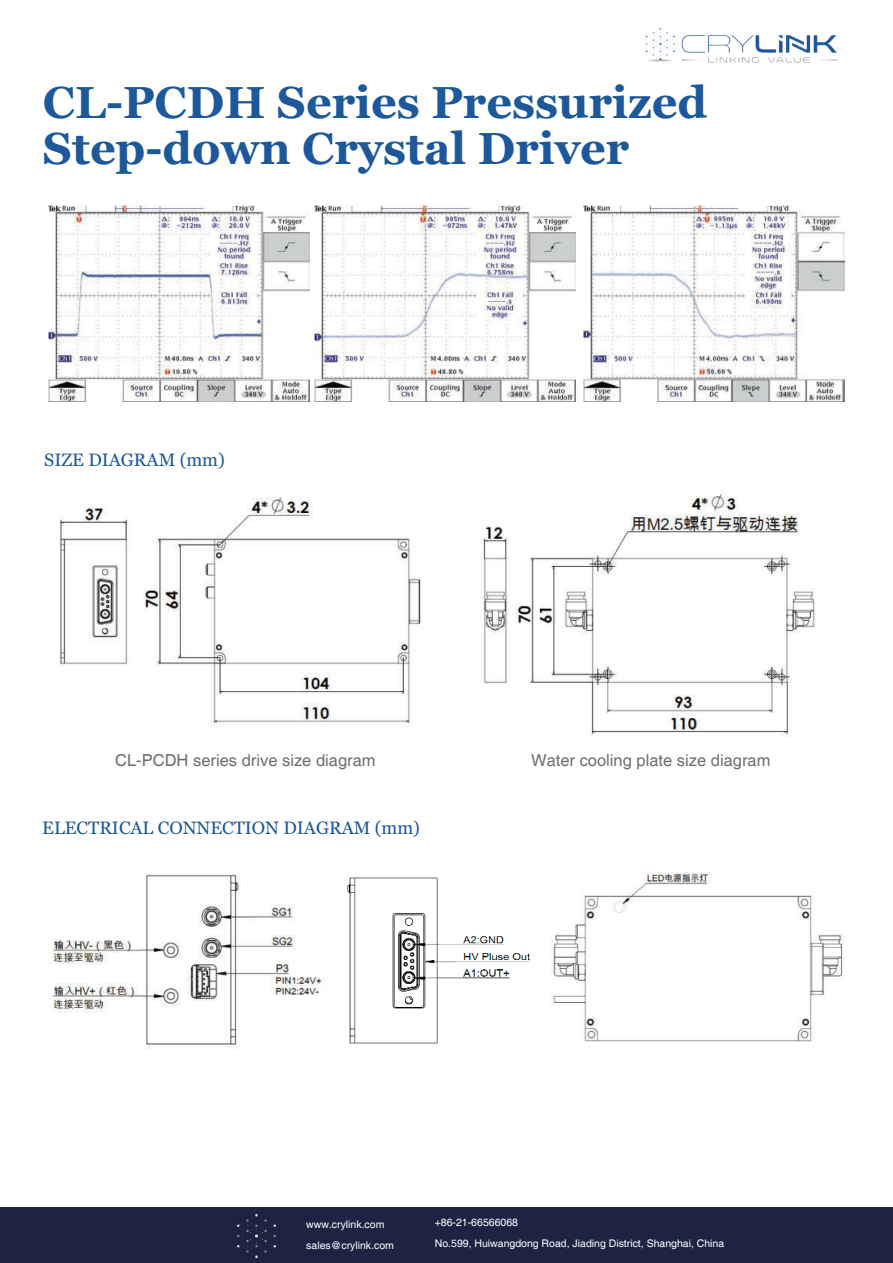
<style>
.page{position:relative;width:893px;height:1263px;background:#fff}
.page>*{position:absolute;margin:0;border:0;box-sizing:border-box;transform-origin:0 0}
.t1{font:700 45px/46.5px "Georgia";color:#1d589a}
.t2{font:18px "Georgia";color:#1d589a}
.t3{font:16.5px "Helvetica";color:#6d6e71}
.t4{font:10.5px/21px "Helvetica";color:#fff}
</style>
<div class="page">
<img style="left:59px;top:497px;width:362px;height:230px">
<img style="left:483px;top:493px;width:333px;height:244px">
<img style="left:48px;top:874px;width:483px;height:175px">
<img style="left:550px;top:872px;width:295px;height:170px">
<img style="left:645px;top:28px;width:193px;height:35px">
<img style="left:48px;top:206px;width:261px;height:195px">
<img style="left:314px;top:206px;width:261px;height:195px">
<img style="left:584px;top:206px;width:261px;height:195px">
<div style="left:1px;top:1207px;width:892px;height:56px;background:#1d2443"></div>
<img style="left:238px;top:1214px;width:38px;height:43px">
<h1 class="t1" style="left:43px;top:83px;width:666px">CL-PCDH Series Pressurized<br>Step-down Crystal Driver</h1>
<h2 class="t2" style="left:44px;top:452px;width:182px">SIZE DIAGRAM (mm)</h2>
<h3 class="t3" style="left:115px;top:753px;width:262px">CL-PCDH series drive size diagram</h3>
<h3 class="t3" style="left:531px;top:753px;width:241px">Water cooling plate size diagram</h3>
<h2 class="t2" style="left:42px;top:820px;width:379px">ELECTRICAL CONNECTION DIAGRAM (mm)</h2>
<p class="t4" style="left:306px;top:1214px;width:89px">www.crylink.com sales@crylink.com</p>
<p class="t4" style="left:435px;top:1212px;width:291px">+86-21-66566068<br>No.599, Huiwangdong Road, Jiading District, Shanghai, China</p>
</div>
